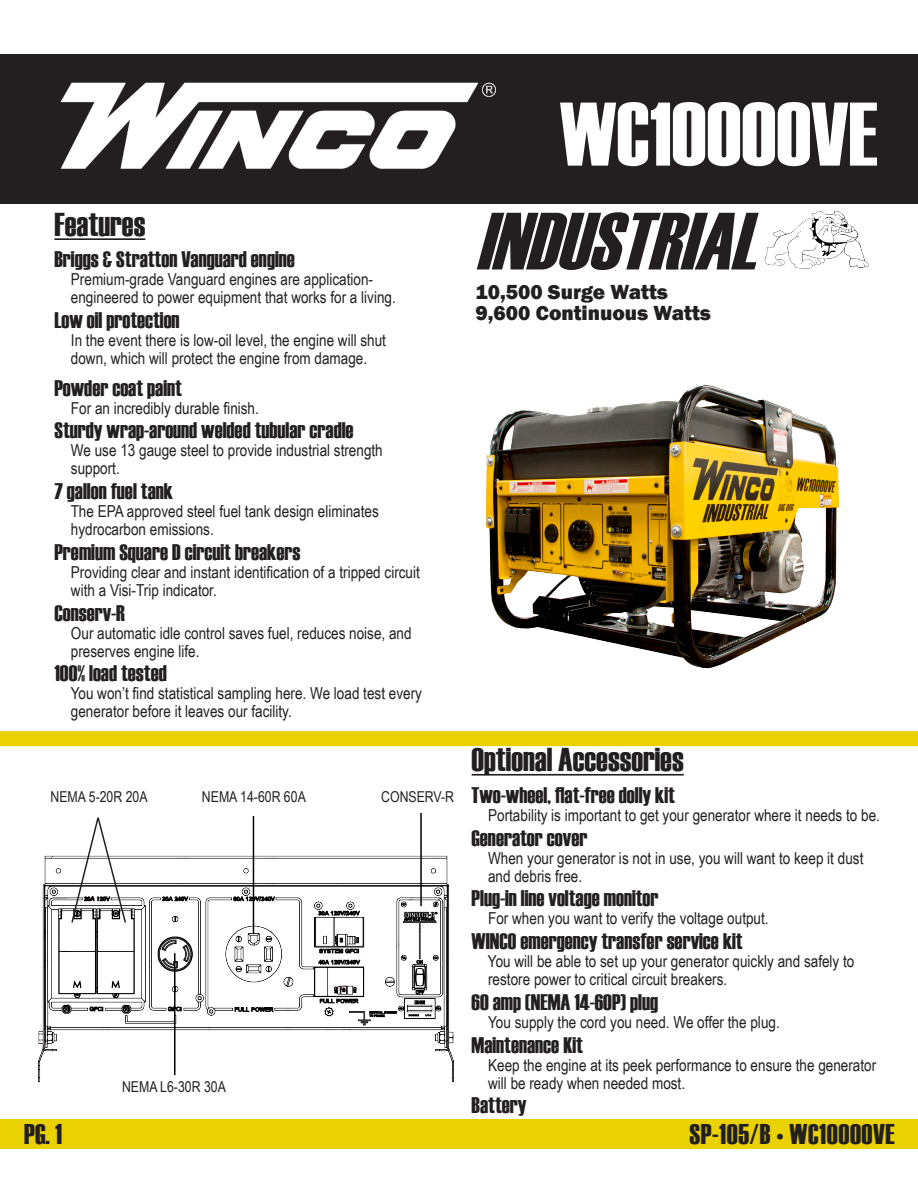
<style>
.page{position:relative;width:918px;height:1188px;background:#fff}
.page>*{position:absolute;margin:0;border:0;box-sizing:border-box;transform-origin:0 0}
.t1{font:90px "Haettenschweiler";color:#fff}
.t2{font:italic 81px "Haettenschweiler";color:#231f20}
.t3{font:33px "Haettenschweiler";color:#231f20}
.t4{font:28.5px "Haettenschweiler";letter-spacing:.02em;color:#231f20}
.t5{font:22.5px "Haettenschweiler";color:#231f20}
.t6{font:800 21px "Franklin Gothic";color:#231f20}
.t7{font:16.5px "Arial Narrow";color:#231f20}
.t8{font:15px "Arial Narrow";color:#231f20}
</style>
<div class="page">
<img style="left:486px;top:384px;width:353px;height:285px">
<div style="left:0;top:54px;width:918px;height:150px;background:#231f20"></div>
<div style="left:0;top:1119px;width:918px;height:30px;background:#ead202"></div>
<div style="left:0;top:731px;width:918px;height:15px;background:#ead202"></div>
<img style="left:38px;top:816px;width:417px;height:266px">
<hr style="left:54px;top:238px;width:91px;height:2px;background:#231f20">
<img style="left:60px;top:82px;width:436px;height:87px">
<hr style="left:472px;top:774px;width:212px;height:2px;background:#231f20">
<svg style="left:70px;top:816px;width:57px;height:108px"></svg>
<hr style="left:253px;top:816px;width:1px;height:118px;background:#000">
<hr style="left:174px;top:953px;width:2px;height:122px;background:#000">
<img style="left:764px;top:210px;width:105px;height:59px">
<hr style="left:420px;top:813px;width:2px;height:93px;background:#000">
<p class="t1" style="left:560px;top:73px;width:320px">WC10000VE</p>
<p class="t3" style="left:54px;top:202px;width:92px">Features</p>
<p class="t5" style="left:54px;top:244px;width:242px">Briggs &amp; Stratton Vanguard engine</p>
<p class="t7" style="left:71px;top:267px;width:304px">Premium-grade Vanguard engines are application-</p>
<p class="t7" style="left:71px;top:285px;width:326px">engineered to power equipment that works for a living.</p>
<p class="t5" style="left:54px;top:305px;width:127px">Low oil protection</p>
<p class="t7" style="left:71px;top:328px;width:317px">In the event there is low-oil level, the engine will shut</p>
<p class="t7" style="left:71px;top:346px;width:298px">down, which will protect the engine from damage.</p>
<p class="t5" style="left:54px;top:373px;width:129px">Powder coat paint</p>
<p class="t7" style="left:71px;top:396px;width:190px">For an incredibly durable finish.</p>
<p class="t5" style="left:54px;top:415px;width:301px">Sturdy wrap-around welded tubular cradle</p>
<p class="t7" style="left:71px;top:438px;width:313px">We use 13 gauge steel to provide industrial strength</p>
<p class="t7" style="left:71px;top:456px;width:50px">support.</p>
<p class="t5" style="left:54px;top:476px;width:120px">7 gallon fuel tank</p>
<p class="t7" style="left:71px;top:499px;width:310px">The EPA approved steel fuel tank design eliminates</p>
<p class="t7" style="left:71px;top:517px;width:144px">hydrocarbon emissions.</p>
<p class="t5" style="left:54px;top:537px;width:248px">Premium Square D circuit breakers</p>
<p class="t7" style="left:71px;top:560px;width:350px">Providing clear and instant identification of a tripped circuit</p>
<p class="t7" style="left:71px;top:578px;width:147px">with a Visi-Trip indicator.</p>
<p class="t5" style="left:54px;top:598px;width:72px">Conserv-R</p>
<p class="t7" style="left:71px;top:621px;width:342px">Our automatic idle control saves fuel, reduces noise, and</p>
<p class="t7" style="left:71px;top:639px;width:130px">preserves engine life.</p>
<p class="t5" style="left:54px;top:658px;width:114px">100% load tested</p>
<p class="t7" style="left:71px;top:681px;width:353px">You won’t find statistical sampling here. We load test every</p>
<p class="t7" style="left:71px;top:699px;width:222px">generator before it leaves our facility.</p>
<p class="t8" style="left:51px;top:786px;width:99px">NEMA 5-20R 20A</p>
<p class="t8" style="left:202px;top:786px;width:105px">NEMA 14-60R 60A</p>
<p class="t8" style="left:381px;top:786px;width:74px">CONSERV-R</p>
<p class="t8" style="left:122px;top:1076px;width:105px">NEMA L6-30R 30A</p>
<p class="t2" style="left:476px;top:186px;width:310px">INDUSTRIAL</p>
<p class="t6" style="left:476px;top:278px;width:194px">10,500 Surge Watts</p>
<p class="t6" style="left:476px;top:299px;width:237px">9,600 Continuous Watts</p>
<p class="t3" style="left:472px;top:738px;width:214px">Optional Accessories</p>
<p class="t5" style="left:472px;top:780px;width:205px">Two-wheel, flat-free dolly kit</p>
<p class="t7" style="left:488px;top:803px;width:393px">Portability is important to get your generator where it needs to be.</p>
<p class="t5" style="left:472px;top:823px;width:117px">Generator cover</p>
<p class="t7" style="left:488px;top:846px;width:377px">When your generator is not in use, you will want to keep it dust</p>
<p class="t7" style="left:488px;top:864px;width:96px">and debris free.</p>
<p class="t5" style="left:472px;top:883px;width:188px">Plug-in line voltage monitor</p>
<p class="t7" style="left:488px;top:907px;width:282px">For when you want to verify the voltage output.</p>
<p class="t5" style="left:472px;top:926px;width:273px">WINCO emergency transfer service kit</p>
<p class="t7" style="left:488px;top:949px;width:368px">You will be able to set up your generator quickly and safely to</p>
<p class="t7" style="left:488px;top:967px;width:241px">restore power to critical circuit breakers.</p>
<p class="t5" style="left:472px;top:987px;width:188px">60 amp (NEMA 14-60P) plug</p>
<p class="t7" style="left:488px;top:1010px;width:293px">You supply the cord you need. We offer the plug.</p>
<p class="t5" style="left:472px;top:1030px;width:113px">Maintenance Kit</p>
<p class="t7" style="left:488px;top:1053px;width:390px">Keep the engine at its peek performance to ensure the generator</p>
<p class="t7" style="left:488px;top:1071px;width:199px">will be ready when needed most.</p>
<p class="t5" style="left:472px;top:1090px;width:56px">Battery</p>
<p class="t4" style="left:24px;top:1115px;width:39px">PG. 1</p>
<p class="t4" style="left:689px;top:1115px;width:207px">SP-105/B • WC10000VE</p>
</div>
